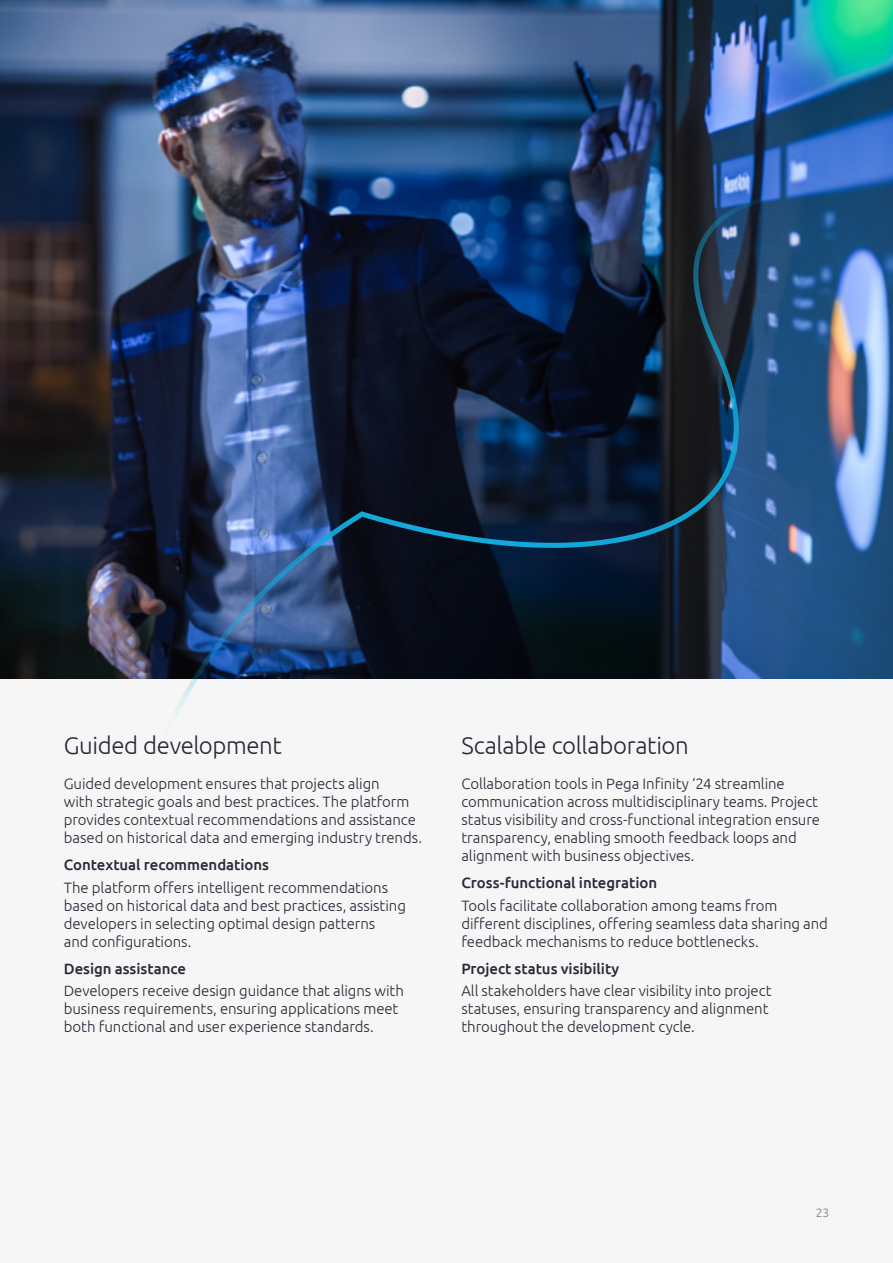
<style>
.page{position:relative;width:893px;height:1263px;background:#f6f6f6}
.page>*{position:absolute;margin:0;border:0;box-sizing:border-box;transform-origin:0 0}
.t1{font:300 24px "Ubuntu";letter-spacing:-.015em;color:#272936}
.t2{font:300 15px/18px "Ubuntu";letter-spacing:-.005em;color:#272936}
.t3{font:500 15px "Ubuntu";letter-spacing:-.005em;color:#272936}
.t4{font:300 12px "Ubuntu";color:#77787b}
</style>
<div class="page">
<img style="left:0;top:0;width:893px;height:679px">
<img style="left:133px;top:190px;width:693px;height:526px">
<h1 class="t1" style="left:64px;top:731px;width:220px">Guided development</h1>
<p class="t2" style="left:64px;top:774px;width:360px">Guided development ensures that projects align<br>with strategic goals and best practices. The platform provides contextual recommendations and assistance based on historical data and emerging industry trends.</p>
<p class="t3" style="left:64px;top:855px;width:207px">Contextual recommendations</p>
<p class="t2" style="left:64px;top:878px;width:344px">The platform offers intelligent recommendations based on historical data and best practices, assisting developers in selecting optimal design patterns<br>and configurations.</p>
<p class="t3" style="left:64px;top:959px;width:124px">Design assistance</p>
<p class="t2" style="left:64px;top:981px;width:342px">Developers receive design guidance that aligns with business requirements, ensuring applications meet both functional and user experience standards.</p>
<h1 class="t1" style="left:461px;top:731px;width:229px">Scalable collaboration</h1>
<p class="t2" style="left:461px;top:774px;width:360px">Collaboration tools in Pega Infinity ‘24 streamline communication across multidisciplinary teams. Project status visibility and cross-functional integration ensure transparency, enabling smooth feedback loops and alignment with business objectives.</p>
<p class="t3" style="left:461px;top:873px;width:197px">Cross-functional integration</p>
<p class="t2" style="left:461px;top:896px;width:368px">Tools facilitate collaboration among teams from different disciplines, offering seamless data sharing and feedback mechanisms to reduce bottlenecks.</p>
<p class="t3" style="left:461px;top:959px;width:160px">Project status visibility</p>
<p class="t2" style="left:461px;top:981px;width:312px">All stakeholders have clear visibility into project statuses, ensuring transparency and alignment throughout the development cycle.</p>
<p class="t4" style="left:816px;top:1205px;width:15px">23</p>
</div>
